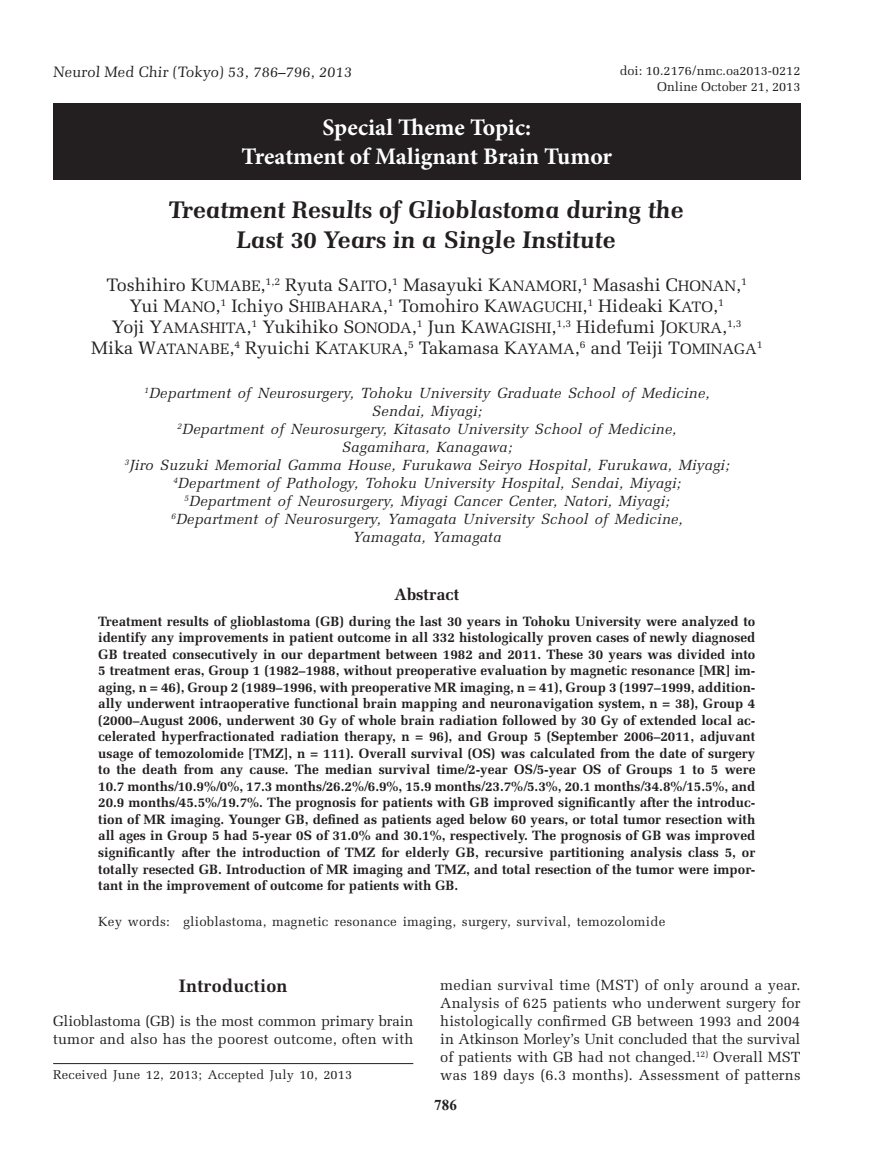
<style>
.page{position:relative;width:872px;height:1170px;background:#fff}
.page>*{position:absolute;margin:0;border:0;box-sizing:border-box;transform-origin:0 0}
.t1{font:italic 700 24px/30px "Melior LT Std";letter-spacing:-.005em;color:#231f20;text-align:center}
.t2{font:700 23.7px/28.5px "Minion Pro";letter-spacing:-.005em;color:#fff;text-align:center}
.t3{font:18px/21px "Melior LT Std";color:#231f20;text-align:center}
.t4{font:700 18px "Melior LT Std";letter-spacing:.015em;color:#231f20}
.t5{font:700 16.5px "Melior LT Std";color:#231f20}
.t6{font:italic 15px "Melior LT Std";color:#231f20}
.t7{font:700 15px "Times New Roman";color:#231f20}
.t8{font:italic 14.7px/18px "Melior LT Std";letter-spacing:.015em;color:#231f20;text-align:center}
.t9{font:14.7px/18px "Melior LT Std";color:#231f20}
.t10{font:700 13.5px/16.5px "Melior LT Std";color:#231f20;text-align:justify}
.t11{font:13.2px "Melior LT Std";letter-spacing:.015em;color:#231f20}
.t12{font:12.75px "Melior LT Std";letter-spacing:.015em;color:#231f20}
.s1{font-size:15px}
</style>
<div class="page">
<hr style="left:53px;top:1063px;width:360px;height:1px;background:#231f20">
<div style="left:53px;top:103px;width:747px;height:76px;background:#231f20"></div>
<p class="t6" style="left:53px;top:63px;width:303px">Neurol Med Chir (Tokyo) 53, 786–796, 2013</p>
<p class="t12" style="left:619px;top:64px;width:182px">doi: 10.2176/nmc.oa2013-0212</p>
<p class="t12" style="left:657px;top:79px;width:145px">Online October 21, 2013</p>
<h2 class="t2" style="left:241px;top:113px;width:372px">Special Theme Topic:<br>Treatment of Malignant Brain Tumor</h2>
<h1 class="t1" style="left:169px;top:194px;width:521px">Treatment Results of Glioblastoma during th e<br>Last 30 Years in a Single Institute</h1>
<p class="t3" style="left:91px;top:274px;width:673px">Toshihiro K<span class="s1">umabe</span>,<sup>1,2</sup> Ryuta S<span class="s1">aito</span>,<sup>1</sup> Masayuki K<span class="s1">anamori</span>,<sup>1</sup> Masashi C<span class="s1">honan</span>,<sup>1<br></sup>Yui M<span class="s1">ano</span>,<sup>1</sup> Ichiyo S<span class="s1">hibahara</span>,<sup>1</sup> Tomohiro K<span class="s1">awaguchi</span>,<sup>1</sup> Hideaki K<span class="s1">ato</span>,<sup>1<br></sup>Yoji Y<span class="s1">amashita</span>,<sup>1</sup> Yukihiko S<span class="s1">onoda</span>,<sup>1</sup> Jun K<span class="s1">awagishi</span>,<sup>1,3</sup> Hidefumi J<span class="s1">okura</span>,<sup>1,3<br></sup>Mika W<span class="s1">atanabe</span>,<sup>4</sup> Ryuichi K<span class="s1">atakura</span>,<sup>5</sup> Takamasa K<span class="s1">ayama</span>,<sup>6</sup> and Teiji T<span class="s1">ominaga</span><sup>1</sup></p>
<p class="t8" style="left:124px;top:384px;width:606px"><sup>1</sup>Department of Neurosurgery, Tohoku University Graduate School of Medicine, Sendai, Miyagi;<br><sup>2</sup>Department of Neurosurgery, Kitasato University School of Medicine,<br>Sagamihara, Kanagawa;<br><sup>3</sup>Jiro Suzuki Memorial Gamma House, Furukawa Seiryo Hospital, Furukawa, Miyagi; <sup>4</sup>Department of Pathology, Tohoku University Hospital, Sendai, Miyagi;<br><sup>5</sup>Department of Neurosurgery, Miyagi Cancer Center, Natori, Miyagi;<br><sup>6</sup>Department of Neurosurgery, Yamagata University School of Medicine,<br>Yamagata, Yamagata</p>
<p class="t5" style="left:394px;top:584px;width:67px">Abstract</p>
<p class="t10" style="left:98px;top:613px;width:659px">Treatment results of glioblastoma (GB) during the last 30 years in Tohoku University were analyzed to identify any improvements in patient outcome in all 332 histologically proven cases of newly diagnosed GB treated consecutively in our department between 1982 and 2011. These 30 years was divided into 5 treatment eras, Group 1 (1982–1988, without preoperative evaluation by magnetic resonance [MR] im&shy;aging, n = 46), Group 2 (1989–1996, with preoperative MR imaging, n = 41), Group 3 (1997–1999, addition&shy;ally underwent intraoperative functional brain mapping and neuronavigation system, n = 38), Group 4 (2000–August 2006, underwent 30 Gy of whole brain radiation followed by 30 Gy of extended local ac&shy;celerated hyperfractionated radiation therapy, n = 96), and Group 5 (September 2006–2011, adjuvant usage of temozolomide [TMZ], n = 111). Overall survival (OS) was calculated from the date of surgery to the death from any cause. The median survival time/2-year OS/5-year OS of Groups 1 to 5 were 10.7 months/10.9%/0%, 17.3 months/26.2%/6.9%, 15.9 months/23.7%/5.3%, 20.1 months/34.8%/15.5%, and 20.9 months/45.5%/19.7%. The prognosis for patients with GB improved significantly after the introduc&shy;tion of MR imaging. Younger GB, defined as patients aged below 60 years, or total tumor resection with all ages in Group 5 had 5-year 0S of 31.0% and 30.1%, respectively. The prognosis of GB was improved significantly after the introduction of TMZ for elderly GB, recursive partitioning analysis class 5, or totally resected GB. Introduction of MR imaging and TMZ, and total resection of the tumor were impor&shy;tant in the improvement of outcome for patients with GB.</p>
<p class="t11" style="left:98px;top:913px;width:568px">Key words: glioblastoma, magnetic resonance imaging, surgery, survival, temozolomide</p>
<h3 class="t4" style="left:179px;top:975px;width:110px">Introduction</h3>
<p class="t9" style="left:53px;top:1011px;width:362px">Glioblastoma (GB ) is the most common primary brain tumor and also has the poorest outcome, often with</p>
<p class="t9" style="left:440px;top:975px;width:362px;text-align:justify">median survival time (MST) of only around a year.<br>Analysis of 625 patients who underwent surgery for histologically confirmed GB between 1993 and 2004 in Atkinson Morley’s Unit concluded that the survival of patients with GB had not changed.<sup>12)</sup> Overall MST</p>
<p class="t12" style="left:53px;top:1066px;width:300px">Received June 12, 2013; Accepted July 10, 2013</p>
<p class="t9" style="left:440px;top:1065px;width:362px">was 189 days (6.3 months). Assessment of patterns</p>
<p class="t7" style="left:434px;top:1094px;width:24px">786</p>
</div>
